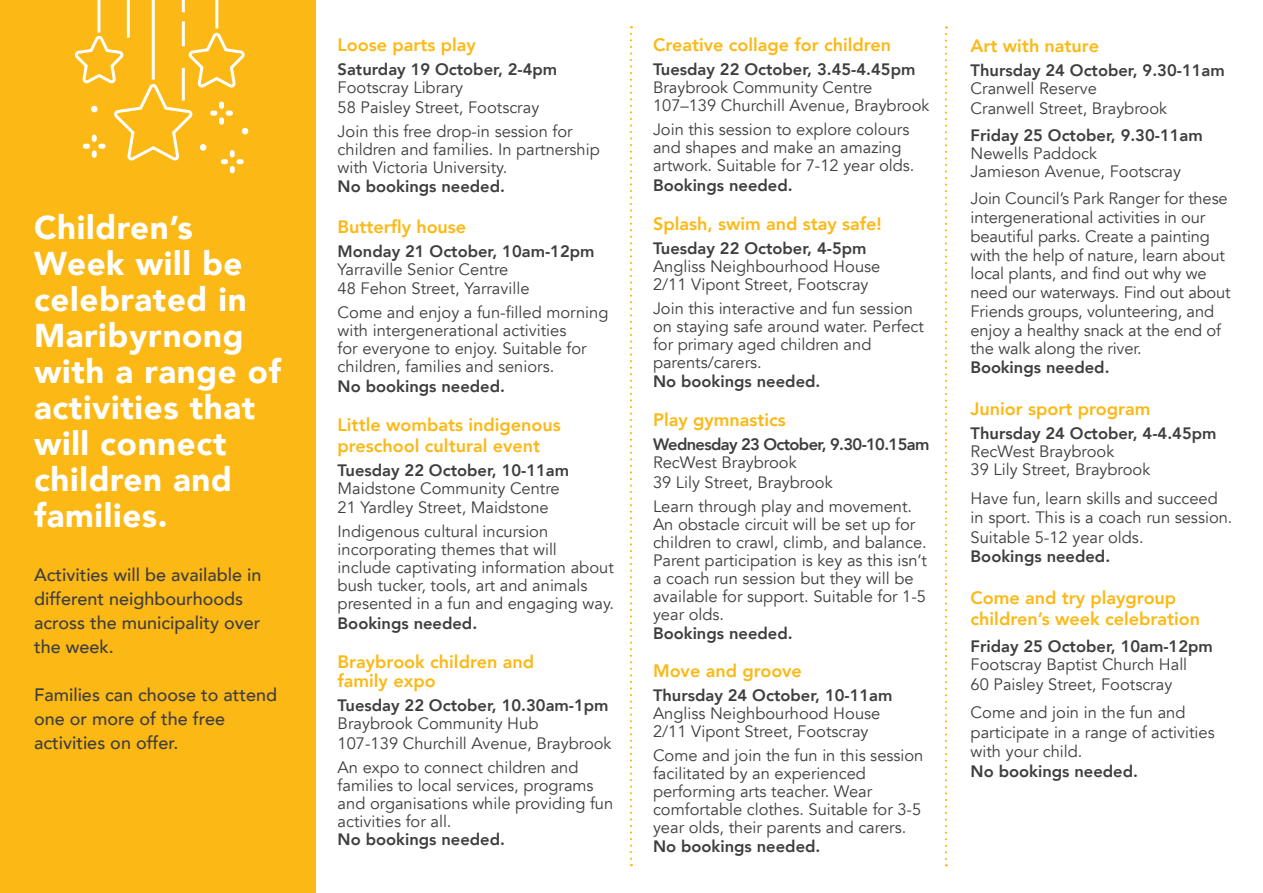
<style>
.page{position:relative;width:1263px;height:893px;background:#fff}
.page>*{position:absolute;margin:0;border:0;box-sizing:border-box;transform-origin:0 0}
.t1{font:900 33px/36px "Avenir";letter-spacing:.02em;color:#fff}
.t2{font:800 18px/21px "Avenir";color:#fcb814}
.t3{font:500 18px/24px "Avenir";color:#3e3e3f}
.t4{font:16.5px/18px "Avenir";color:#3e3e3f}
.t5{font:800 16.5px "Avenir";color:#3e3e3f}
.t6{font:800 16.5px "Avenir";letter-spacing:-.04em;color:#3e3e3f}
</style>
<div class="page">
<div style="left:0;top:0;width:316px;height:893px;background:#fcb814"></div>
<svg style="left:945px;top:26px;width:2px;height:840px"></svg>
<svg style="left:630px;top:26px;width:2px;height:840px"></svg>
<svg style="left:74px;top:31px;width:174px;height:142px"></svg>
<div style="left:98px;top:144px;width:8px;height:5px;background:#fff;border-radius:2px"></div>
<div style="left:91px;top:106px;width:7px;height:6px;background:#fff;border-radius:50%"></div>
<hr style="left:152px;top:0;width:3px;height:80px;background:#fff">
<hr style="left:127px;top:0;width:3px;height:38px;background:#fff">
<hr style="left:97px;top:0;width:3px;height:33px;background:#fff">
<hr style="left:182px;top:68px;width:3px;height:33px;background:#fff">
<hr style="left:182px;top:21px;width:3px;height:25px;background:#fff">
<svg style="left:182px;top:0;width:3px;height:12px"></svg>
<hr style="left:215px;top:0;width:3px;height:29px;background:#fff">
<p class="t1" style="left:34px;top:209px;width:248px">Children’s<br>Week will be celebrated in<br>Maribyrnong with a range of activities that will connect children and families.</p>
<p class="t3" style="left:34px;top:562px;width:229px">Activities will be available in different neighbourhoods across the municipality over the week.</p>
<p class="t3" style="left:34px;top:682px;width:245px">Families can choose to attend one or more of the free activities on offer.</p>
<p class="t2" style="left:338px;top:34px;width:140px">Loose parts play</p>
<p class="t5" style="left:338px;top:57px;width:221px">Saturday 19 October, 2-4pm</p>
<p class="t4" style="left:338px;top:79px;width:127px">Footscray Library</p>
<p class="t4" style="left:338px;top:98px;width:203px">58 Paisley Street, Footscray</p>
<p class="t4" style="left:338px;top:122px;width:264px">Join this free drop-in session for children and families. In partnership with Victoria University.</p>
<p class="t5" style="left:338px;top:174px;width:169px">No bookings needed.</p>
<p class="t2" style="left:338px;top:216px;width:130px">Butterfly house</p>
<p class="t5" style="left:338px;top:238px;width:258px">Monday 21 October, 10am-12pm</p>
<p class="t4" style="left:338px;top:260px;width:172px">Yarraville Senior Centre</p>
<p class="t4" style="left:338px;top:280px;width:193px">48 Fehon Street, Yarraville</p>
<p class="t4" style="left:338px;top:304px;width:272px">Come and enjoy a fun-filled morning with intergenerational activities<br>for everyone to enjoy. Suitable for children, families and seniors.</p>
<p class="t5" style="left:338px;top:373px;width:169px">No bookings needed.</p>
<p class="t2" style="left:338px;top:414px;width:225px">Little wombats indigenous preschool cultural event</p>
<p class="t5" style="left:338px;top:457px;width:233px">Tuesday 22 October, 10-11am</p>
<p class="t4" style="left:338px;top:479px;width:224px">Maidstone Community Centre</p>
<p class="t4" style="left:338px;top:499px;width:213px">21 Yardley Street, Maidstone</p>
<p class="t4" style="left:338px;top:523px;width:278px">Indigenous cultural incursion incorporating themes that will include captivating information about bush tucker, tools, art and animals presented in a fun and engaging way.</p>
<p class="t5" style="left:338px;top:610px;width:141px">Bookings needed.</p>
<p class="t2" style="left:338px;top:651px;width:198px">Braybrook children and</p>
<p class="t2" style="left:338px;top:670px;width:100px">family expo</p>
<p class="t5" style="left:338px;top:693px;width:272px">Tuesday 22 October, 10.30am-1pm</p>
<p class="t4" style="left:338px;top:715px;width:202px">Braybrook Community Hub</p>
<p class="t4" style="left:338px;top:734px;width:275px">107-139 Churchill Avenue, Braybrook</p>
<p class="t4" style="left:338px;top:758px;width:277px">An expo to connect children and families to local services, programs and organisations while providing fun activities for all.</p>
<p class="t5" style="left:338px;top:826px;width:169px">No bookings needed.</p>
<p class="t2" style="left:653px;top:34px;width:240px">Creative collage for children</p>
<p class="t5" style="left:653px;top:57px;width:264px">Tuesday 22 October, 3.45-4.45pm</p>
<p class="t4" style="left:653px;top:79px;width:221px">Braybrook Community Centre</p>
<p class="t4" style="left:653px;top:97px;width:278px">107–139 Churchill Avenue, Braybrook</p>
<p class="t4" style="left:653px;top:121px;width:263px">Join this session to explore colours and shapes and make an amazing artwork. Suitable for 7-12 year olds.</p>
<p class="t5" style="left:653px;top:172px;width:141px">Bookings needed.</p>
<p class="t2" style="left:653px;top:213px;width:230px">Splash, swim and stay safe!</p>
<p class="t5" style="left:653px;top:235px;width:215px">Tuesday 22 October, 4-5pm</p>
<p class="t4" style="left:653px;top:257px;width:229px">Angliss Neighbourhood House</p>
<p class="t4" style="left:653px;top:275px;width:217px">2/11 Vipont Street, Footscray</p>
<p class="t4" style="left:653px;top:299px;width:273px">Join this interactive and fun session on staying safe around water. Perfect for primary aged children and parents/carers.</p>
<p class="t5" style="left:653px;top:369px;width:169px">No bookings needed.</p>
<p class="t2" style="left:653px;top:409px;width:134px">Play gymnastics</p>
<p class="t6" style="left:653px;top:432px;width:278px">Wednesday 23 October, 9.30-10.15am</p>
<p class="t4" style="left:653px;top:454px;width:145px">RecWest Braybrook</p>
<p class="t4" style="left:653px;top:473px;width:181px">39 Lily Street, Braybrook</p>
<p class="t4" style="left:653px;top:497px;width:276px">Learn through play and movement.<br>An obstacle circuit will be set up for children to crawl, climb, and balance.<br>Parent participation is key as this isn’t a coach run session but they will be available for support. Suitable for 1-5 year olds.</p>
<p class="t5" style="left:653px;top:621px;width:141px">Bookings needed.</p>
<p class="t2" style="left:653px;top:660px;width:150px">Move and groove</p>
<p class="t5" style="left:653px;top:682px;width:241px">Thursday 24 October, 10-11am</p>
<p class="t4" style="left:653px;top:704px;width:229px">Angliss Neighbourhood House</p>
<p class="t4" style="left:653px;top:722px;width:217px">2/11 Vipont Street, Footscray</p>
<p class="t4" style="left:653px;top:746px;width:272px">Come and join the fun in this session facilitated by an experienced performing arts teacher. Wear comfortable clothes. Suitable for 3-5 year olds, their parents and carers.</p>
<p class="t5" style="left:653px;top:834px;width:169px">No bookings needed.</p>
<p class="t2" style="left:971px;top:35px;width:130px">Art with nature</p>
<p class="t5" style="left:971px;top:57px;width:256px">Thursday 24 October, 9.30-11am</p>
<p class="t4" style="left:971px;top:80px;width:128px">Cranwell Reserve</p>
<p class="t4" style="left:971px;top:99px;width:198px">Cranwell Street, Braybrook</p>
<p class="t5" style="left:971px;top:122px;width:234px">Friday 25 October, 9.30-11am</p>
<p class="t4" style="left:971px;top:144px;width:128px">Newells Paddock</p>
<p class="t4" style="left:971px;top:162px;width:212px">Jamieson Avenue, Footscray</p>
<p class="t4" style="left:971px;top:190px;width:262px;line-height:18.8px">Join Council’s Park Ranger for these intergenerational activities in our beautiful parks. Create a painting with the help of nature, learn about local plants, and find out why we need our waterways. Find out about Friends groups, volunteering, and enjoy a healthy snack at the end of the walk along the river.</p>
<p class="t5" style="left:971px;top:354px;width:140px">Bookings needed.</p>
<p class="t2" style="left:971px;top:398px;width:181px">Junior sport program</p>
<p class="t5" style="left:971px;top:420px;width:247px">Thursday 24 October, 4-4.45pm</p>
<p class="t4" style="left:971px;top:443px;width:145px">RecWest Braybrook</p>
<p class="t4" style="left:971px;top:461px;width:181px">39 Lily Street, Braybrook</p>
<p class="t4" style="left:971px;top:488px;width:263px;line-height:19.5px">Have fun, learn skills and succeed in sport. This is a coach run session.<br>Suitable 5-12 year olds.</p>
<p class="t5" style="left:971px;top:543px;width:141px">Bookings needed.</p>
<p class="t2" style="left:971px;top:587px;width:231px">Come and try playgroup children’s week celebration</p>
<p class="t5" style="left:971px;top:633px;width:244px">Friday 25 October, 10am-12pm</p>
<p class="t4" style="left:971px;top:656px;width:218px">Footscray Baptist Church Hall</p>
<p class="t4" style="left:971px;top:675px;width:203px">60 Paisley Street, Footscray</p>
<p class="t4" style="left:971px;top:703px;width:246px;line-height:19.5px">Come and join in the fun and participate in a range of activities with your child.</p>
<p class="t5" style="left:971px;top:758px;width:169px">No bookings needed.</p>
</div>
